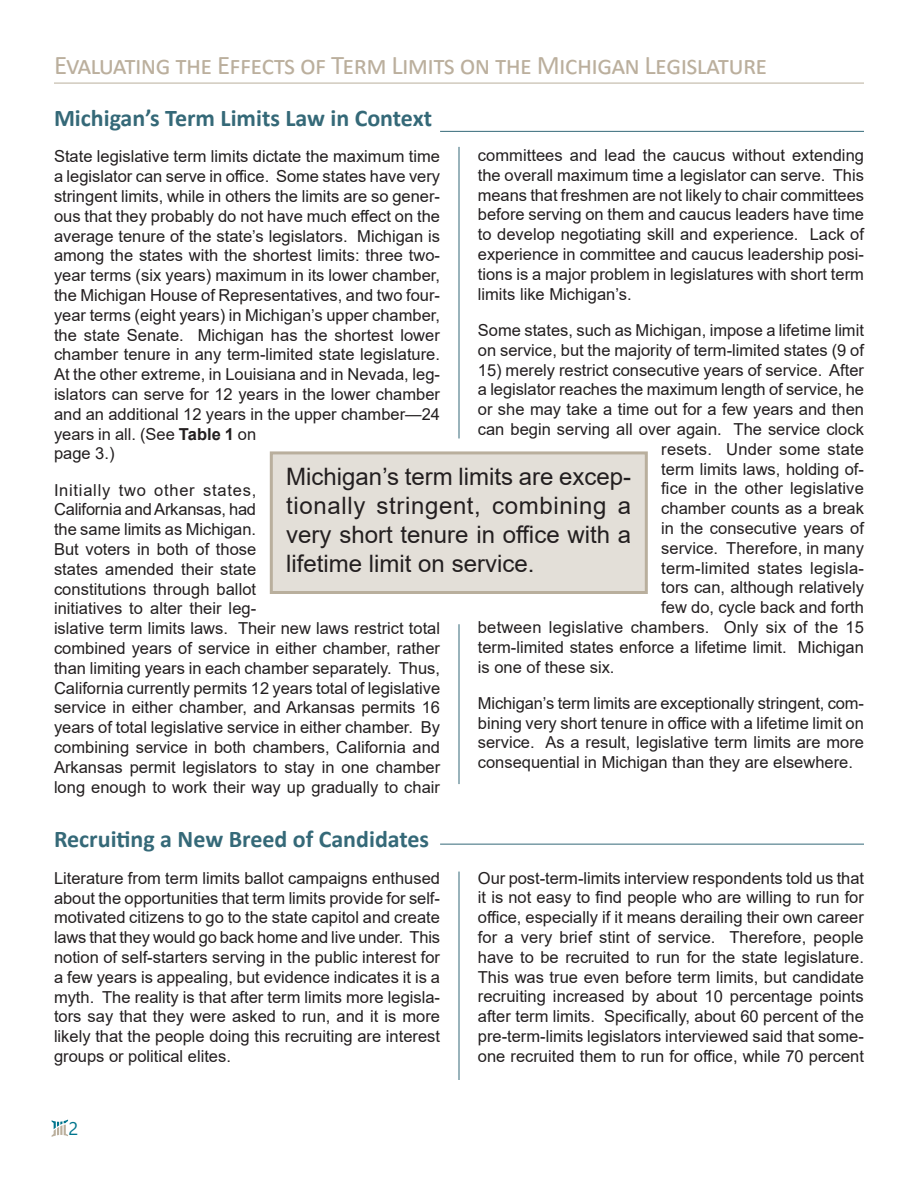
<style>
.page{position:relative;width:918px;height:1188px;background:#fff}
.page>*{position:absolute;margin:0;border:0;box-sizing:border-box;transform-origin:0 0}
.t1{font:27px "Calibri";letter-spacing:-.025em;color:#bbaf9d}
.t2{font:24px/28.8px "Arial";color:#231f20;text-align:justify}
.Heading_1{font:700 24px "Calibri";color:#356978}
.t3{font:18.3px "Segoe UI";color:#00758d}
.t4{font:16.5px/19.8px "Arial";color:#231f20;text-align:justify}
.s1{font-weight:700}
</style>
<div class="page">
<svg style="left:52px;top:1120px;width:16px;height:17px"></svg>
<hr style="left:54px;top:83px;width:810px;height:1px;background:#b9af9d">
<hr style="left:459px;top:147px;width:1px;height:291px;background:#356978">
<hr style="left:440px;top:844px;width:424px;height:1px;background:#356978">
<hr style="left:440px;top:131px;width:424px;height:1px;background:#356978">
<div style="left:271px;top:453px;width:375px;height:139px;background:#e3dfd8"></div>
<div style="left:270px;top:451px;width:378px;height:143px;border:3px solid #b9af9d"></div>
<hr style="left:459px;top:624px;width:1px;height:160px;background:#356978">
<hr style="left:459px;top:872px;width:1px;height:208px;background:#356978">
<h1 class="t1" style="left:54px;top:47px;width:715px">Evaluating the Effects of Term Limits on the Michigan Legislature</h1>
<p class="Heading_1" style="left:54px;top:101px;width:380px">Michigan’s Term Limits Law in Context</p>
<p class="t4" style="left:54px;top:147px;width:388px;text-align:left">State legislative term limits dictate the maximum time a legislator can serve in office. Some states have very stringent limits, while in others the limits are so gener&shy;ous that they probably do not have much effect on the average tenure of the state’s legislators. Michigan is among the states with the shortest limits: three two&shy;year terms (six years) maximum in its lower chamber, the Michigan House of Representatives, and two four&shy;year terms (eight years) in Michigan’s upper chamber, the state Senate. Michigan has the shortest lower chamber tenure in any term-limited state legislature.<br>At the other extreme, in Louisiana and in Nevada, leg&shy;islators can serve for 12 years in the lower chamber and an additional 12 years in the upper chamber—24 years in all. (See <span class="s1">Table 1</span> on<br>page 3.)</p>
<p class="t4" style="left:54px;top:480px;width:388px;text-align:left">Initially two other states,<br>California and Arkansas, had<br>the same limits as Michigan.<br>But voters in both of those<br>states amended their state<br>constitutions through ballot<br>initiatives to alter their leg-<br>islative term limits laws. Their new laws restrict total combined years of service in either chamber, rather than limiting years in each chamber separately. Thus, California currently permits 12 years total of legislative service in either chamber, and Arkansas permits 16 years of total legislative service in either chamber. By combining service in both chambers, California and Arkansas permit legislators to stay in one chamber long enough to work their way up gradually to chair</p>
<p class="t4" style="left:478px;top:145px;width:388px">committees and lead the caucus without extending the overall maximum time a legislator can serve. This means that freshmen are not likely to chair committees before serving on them and caucus leaders have time to develop negotiating skill and experience. Lack of experience in committee and caucus leadership posi&shy;tions is a major problem in legislatures with short term limits like Michigan’s.</p>
<p class="t4" style="left:478px;top:320px;width:388px">Some states, such as Michigan, impose a lifetime limit on service, but the majority of term-limited states (9 of</p>
<p class="t4" style="left:478px;top:360px;width:388px">15) merely restrict consecutive years of service. After</p>
<p class="t4" style="left:478px;top:380px;width:388px">a legislator reaches the maximum length of service, he</p>
<p class="t4" style="left:478px;top:399px;width:388px">or she may take a time out for a few years and then</p>
<p class="t4" style="left:478px;top:419px;width:388px">can begin serving all over again. The service clock</p>
<p class="t4" style="left:661px;top:439px;width:204px">resets. Under some state</p>
<p class="t4" style="left:661px;top:459px;width:204px">term limits laws, holding of-</p>
<p class="t4" style="left:661px;top:479px;width:204px">fice in the other legislative</p>
<p class="t4" style="left:661px;top:498px;width:204px">chamber counts as a break</p>
<p class="t4" style="left:661px;top:518px;width:204px">in the consecutive years of</p>
<p class="t4" style="left:661px;top:538px;width:204px">service. Therefore, in many</p>
<p class="t4" style="left:661px;top:558px;width:204px">term-limited states legisla-</p>
<p class="t4" style="left:661px;top:578px;width:204px">tors can, although relatively</p>
<p class="t4" style="left:661px;top:597px;width:204px">few do, cycle back and forth</p>
<p class="t4" style="left:478px;top:617px;width:388px">between legislative chambers. Only six of the 15</p>
<p class="t4" style="left:478px;top:637px;width:388px">term-limited states enforce a lifetime limit. Michigan</p>
<p class="t4" style="left:478px;top:657px;width:138px">is one of these six.</p>
<p class="t4" style="left:478px;top:693px;width:388px">Michigan’s term limits are exceptionally stringent, com&shy;bining very short tenure in office with a lifetime limit on service. As a result, legislative term limits are more consequential in Michigan than they are elsewhere.</p>
<p class="t2" style="left:286px;top:462px;width:346px">Michigan’s term limits are excep&shy;tionally stringent, combining a very short tenure in office with a lifetime limit on service.</p>
<p class="Heading_1" style="left:54px;top:823px;width:377px">Recruiting a New Breed of Candidates</p>
<p class="t4" style="left:54px;top:868px;width:388px">Literature from term limits ballot campaigns enthused about the opportunities that term limits provide for self&shy;motivated citizens to go to the state capitol and create laws that they would go back home and live under. This notion of self-starters serving in the public interest for a few years is appealing, but evidence indicates it is a myth. The reality is that after term limits more legisla&shy;tors say that they were asked to run, and it is more likely that the people doing this recruiting are interest groups or political elites.</p>
<p class="t3" style="left:68px;top:1111px;width:11px">2</p>
<p class="t4" style="left:478px;top:868px;width:388px">Our post-term-limits interview respondents told us that it is not easy to find people who are willing to run for office, especially if it means derailing their own career for a very brief stint of service. Therefore, people have to be recruited to run for the state legislature.<br>This was true even before term limits, but candidate recruiting increased by about 10 percentage points after term limits. Specifically, about 60 percent of the pre-term-limits legislators interviewed said that some&shy;one recruited them to run for office, while 70 percent</p>
</div>
